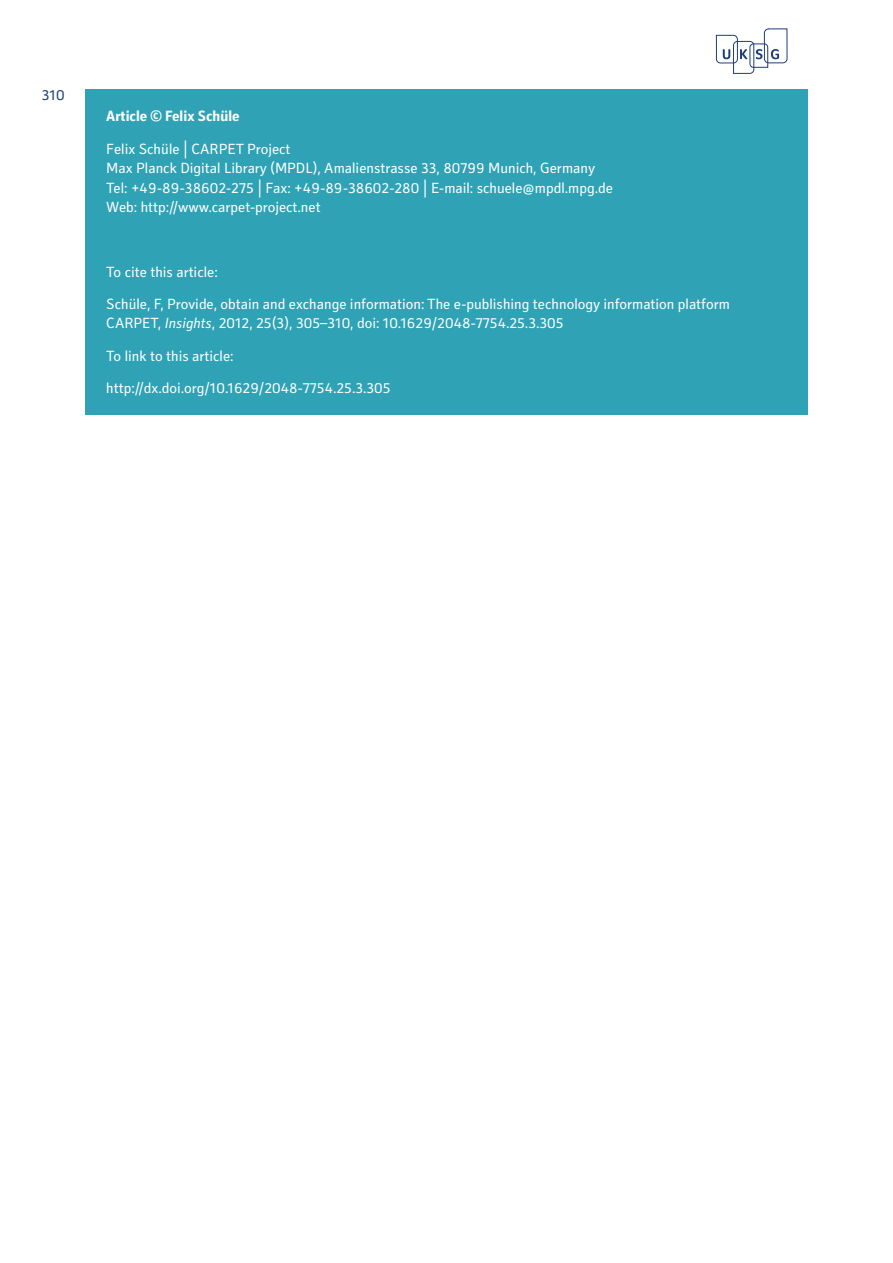
<style>
.page{position:relative;width:893px;height:1263px;background:#fff}
.page>*{position:absolute;margin:0;border:0;box-sizing:border-box;transform-origin:0 0}
.t1{font:15px/19.5px "Secca Std";color:#fff}
.t2{font:700 15px "Secca Std";color:#fff}
.t3{font:15px "Secca Std";color:#1d3e79}
.s1{font-style:italic}
</style>
<div class="page">
<svg style="left:716px;top:28px;width:71px;height:46px"></svg>
<div style="left:85px;top:89px;width:723px;height:326px;background:#2fa2b5"></div>
<p class="t3" style="left:42px;top:87px;width:24px">310</p>
<p class="t2" style="left:106px;top:108px;width:135px">Article © Felix Schüle</p>
<p class="t1" style="left:106px;top:139px;width:508px">Felix Schüle | CARPET Project<br>Max Planck Digital Library (MPDL), Amalienstrasse 33, 80799 Munich, Germany Tel: +49-89-38602-275 | Fax: +49-89-38602-280 | E-mail: schuele@mpdl.mpg.de Web: http://www.carpet-project.net</p>
<p class="t1" style="left:106px;top:256px;width:625px;line-height:32.2px">To cite this article:<br>Schüle, F, Provide, obtain and exchange information: The e-publishing technology information platform</p>
<p class="t1" style="left:106px;top:308px;width:459px;line-height:32.2px">CARPET, <span class="s1">Insights</span>, 2012, 25(3), 305–310, doi: 10.1629/2048-7754.25.3.305<br>To link to this article:<br>http://dx.doi.org/10.1629/2048-7754.25.3.305</p>
</div>
